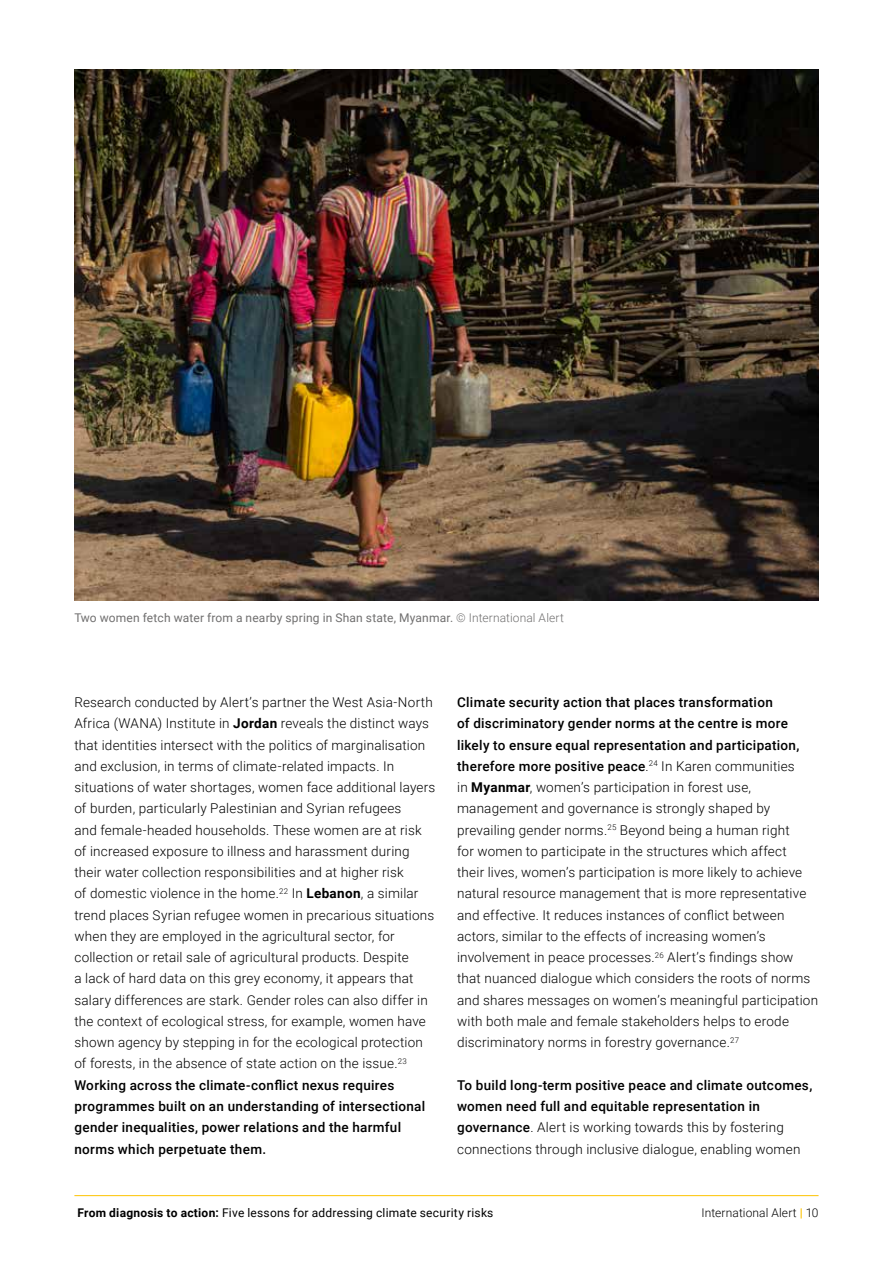
<style>
.page{position:relative;width:893px;height:1263px;background:#fff}
.page>*{position:absolute;margin:0;border:0;box-sizing:border-box;transform-origin:0 0}
.t1{font:300 13.5px/21.3px "Roboto";letter-spacing:.015em;color:#000}
.t2{font:500 13.5px/21.3px "Roboto";letter-spacing:.025em;color:#000}
.t3{font:12px "Roboto";letter-spacing:.015em;color:#706f6f}
.t4{font:12px "Roboto";letter-spacing:.02em;color:#000}
.t5{font:300 12px "Roboto";letter-spacing:.01em;color:#000}
.s1{font-weight:300}
.s2{font-weight:700}
.s3{font-weight:500}
.s4{font-weight:700;color:#fdc300}
</style>
<div class="page">
<hr style="left:74px;top:1195px;width:745px;height:1px;background:#fdc300">
<img style="left:74px;top:69px;width:745px;height:532px">
<p class="t3" style="left:74px;top:609px;width:491px">Two women fetch water from a nearby spring in Shan state, Myanmar. <span class="s1">© International Alert</span></p>
<p class="t1" style="left:74px;top:691px;width:362px">Research conducted by Alert’s partner the West Asia-North Africa (WANA) Institute in <span class="s2">Jordan</span> reveals the distinct ways that identities intersect with the politics of marginalisation and exclusion, in terms of climate-related impacts. In situations of water shortages, women face additional layers of burden, particularly Palestinian and Syrian refugees<br>and female-headed households. These women are at risk of increased exposure to illness and harassment during their water collection responsibilities and at higher risk<br>of domestic violence in the home.<sup>22</sup> In <span class="s2">Lebanon</span>, a similar trend places Syrian refugee women in precarious situations when they are employed in the agricultural sector, for collection or retail sale of agricultural products. Despite<br>a lack of hard data on this grey economy, it appears that salary differences are stark. Gender roles can also differ in the context of ecological stress, for example, women have shown agency by stepping in for the ecological protection of forests, in the absence of state action on the issue.<sup>23<br></sup><span class="s3">Working across the climate-conflict nexus requires programmes built on an understanding of intersectional gender inequalities, power relations and the harmful norms which perpetuate them.</span></p>
<p class="t1" style="left:457px;top:691px;width:363px"><span class="s3">Climate security action that places transformation<br>of discriminatory gender norms at the centre is more likely to ensure equal representation and participation, therefore more positive peace</span>.<sup>24</sup> In Karen communities<br>in <span class="s2">Myanmar</span>, women’s participation in forest use, management and governance is strongly shaped by prevailing gender norms.<sup>25</sup> Beyond being a human right<br>for women to participate in the structures which affect<br>their lives, women’s participation is more likely to achieve natural resource management that is more representative and effective. It reduces instances of conflict between actors, similar to the effects of increasing women’s involvement in peace processes.<sup>26</sup> Alert’s findings show that nuanced dialogue which considers the roots of norms and shares messages on women’s meaningful participation with both male and female stakeholders helps to erode discriminatory norms in forestry governance.<sup>27</sup></p>
<p class="t2" style="left:457px;top:1074px;width:357px">To build long-term positive peace and climate outcomes, women need full and equitable representation in governance<span class="s1">. Alert is working towards this by fostering connections through inclusive dialogue, enabling women</span></p>
<p class="t4" style="left:77px;top:1204px;width:417px"><span class="s2">From diagnosis to action:</span> Five lessons for addressing climate security risks</p>
<p class="t5" style="left:702px;top:1204px;width:118px">International Alert <span class="s4">|</span> 10</p>
</div>
